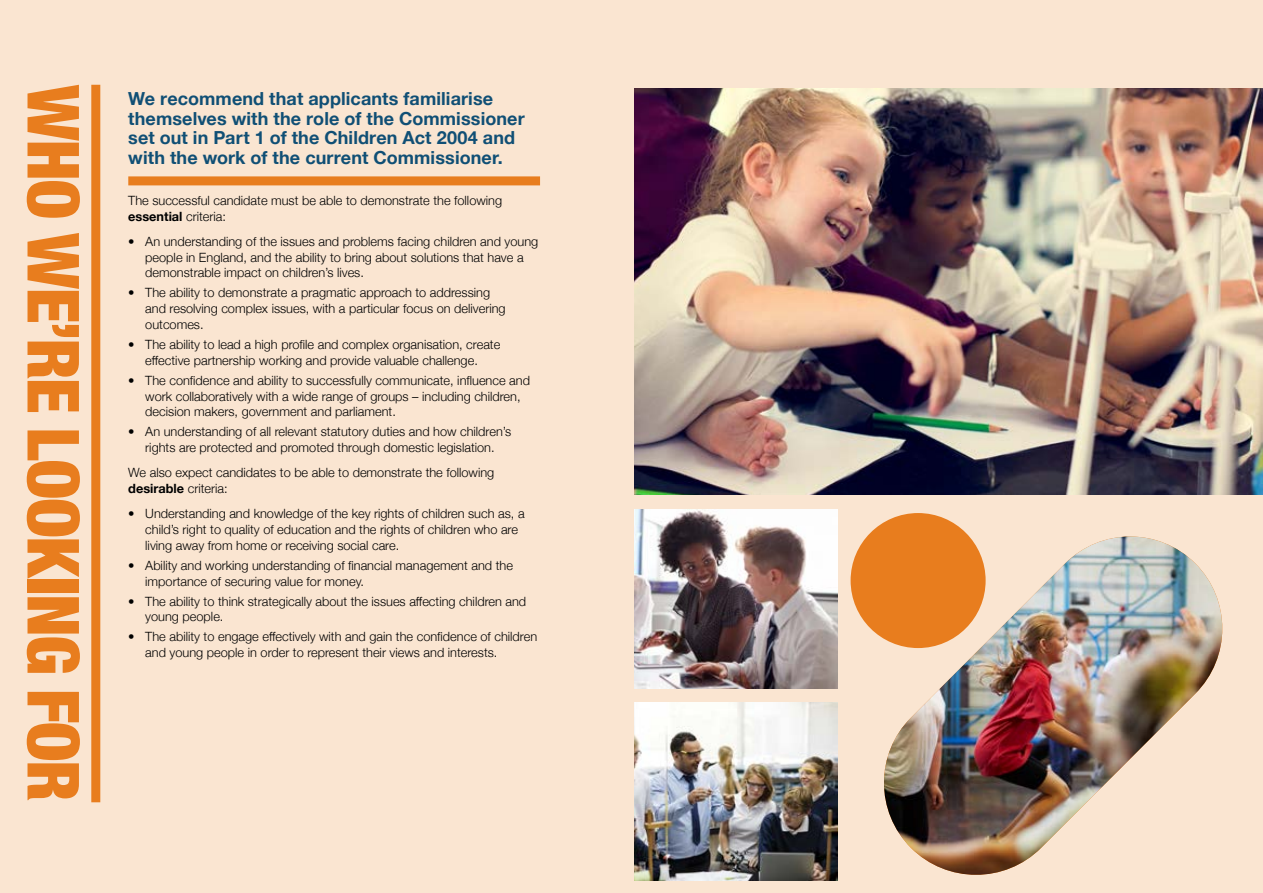
<style>
.page{position:relative;width:1263px;height:893px;background:#fae5d1}
.page>*{position:absolute;margin:0;border:0;box-sizing:border-box;transform-origin:0 0}
.t1{font:900 condensed 72px "Helvetica Neue";letter-spacing:-.02em;color:#e87d1e}
.t2{font:700 18px/19.5px "Helvetica Neue";letter-spacing:.005em;color:#104f75}
.t3{font:300 12.75px/15.8px "Helvetica Neue";color:#000}
.s1{font-weight:700}
</style>
<div class="page">
<img style="left:634px;top:89px;width:628px;height:406px">
<div style="left:128px;top:176px;width:412px;height:9px;background:#e87d1e"></div>
<div style="left:91px;top:85px;width:9px;height:717px;background:#e87d1e"></div>
<img style="left:634px;top:510px;width:203px;height:179px">
<img style="left:634px;top:702px;width:203px;height:179px">
<img style="left:878px;top:536px;width:345px;height:339px">
<div style="left:850px;top:513px;width:136px;height:135px;background:#e87d1e;border-radius:50%"></div>
<h1 class="t1" style="left:112px;top:85px;width:718px;rotate:90deg">WHO WE’RE LOOKING FOR</h1>
<h2 class="t2" style="left:128px;top:89px;width:398px">We recommend that applicants familiarise themselves with the role of the Commissioner set out in Part 1 of the Children Act 2004 and with the work of the current Commissioner.</h2>
<p class="t3" style="left:128px;top:192px;width:375px">The successful candidate must be able to demonstrate the following <span class="s1">essential</span> criteria:</p>
<p class="t3" style="left:145px;top:233px;width:394px;text-indent:-17px">• An understanding of the issues and problems facing children and young people in England, and the ability to bring about solutions that have a demonstrable impact on children’s lives.</p>
<p class="t3" style="left:145px;top:284px;width:362px;text-indent:-17px">• The ability to demonstrate a pragmatic approach to addressing and resolving complex issues, with a particular focus on delivering outcomes.</p>
<p class="t3" style="left:128px;top:336px;width:374px;text-align:center">• The ability to lead a high profile and complex organisation, create effective partnership working and provide valuable challenge.</p>
<p class="t3" style="left:145px;top:371px;width:386px;text-indent:-17px">• The confidence and ability to successfully communicate, influence and work collaboratively with a wide range of groups – including children, decision makers, government and parliament.</p>
<p class="t3" style="left:128px;top:423px;width:384px;text-align:center">• An understanding of all relevant statutory duties and how children’s rights are protected and promoted through domestic legislation.</p>
<p class="t3" style="left:128px;top:464px;width:368px">We also expect candidates to be able to demonstrate the following <span class="s1">desirable</span> criteria:</p>
<p class="t3" style="left:145px;top:505px;width:381px;text-indent:-17px">• Understanding and knowledge of the key rights of children such as, a child’s right to quality of education and the rights of children who are living away from home or receiving social care.</p>
<p class="t3" style="left:145px;top:557px;width:369px;text-indent:-17px">• Ability and working understanding of financial management and the importance of securing value for money.</p>
<p class="t3" style="left:145px;top:592px;width:382px;text-indent:-17px">• The ability to think strategically about the issues affecting children and young people.</p>
<p class="t3" style="left:145px;top:628px;width:393px;text-indent:-17px">• The ability to engage effectively with and gain the confidence of children and young people in order to represent their views and interests.</p>
</div>
